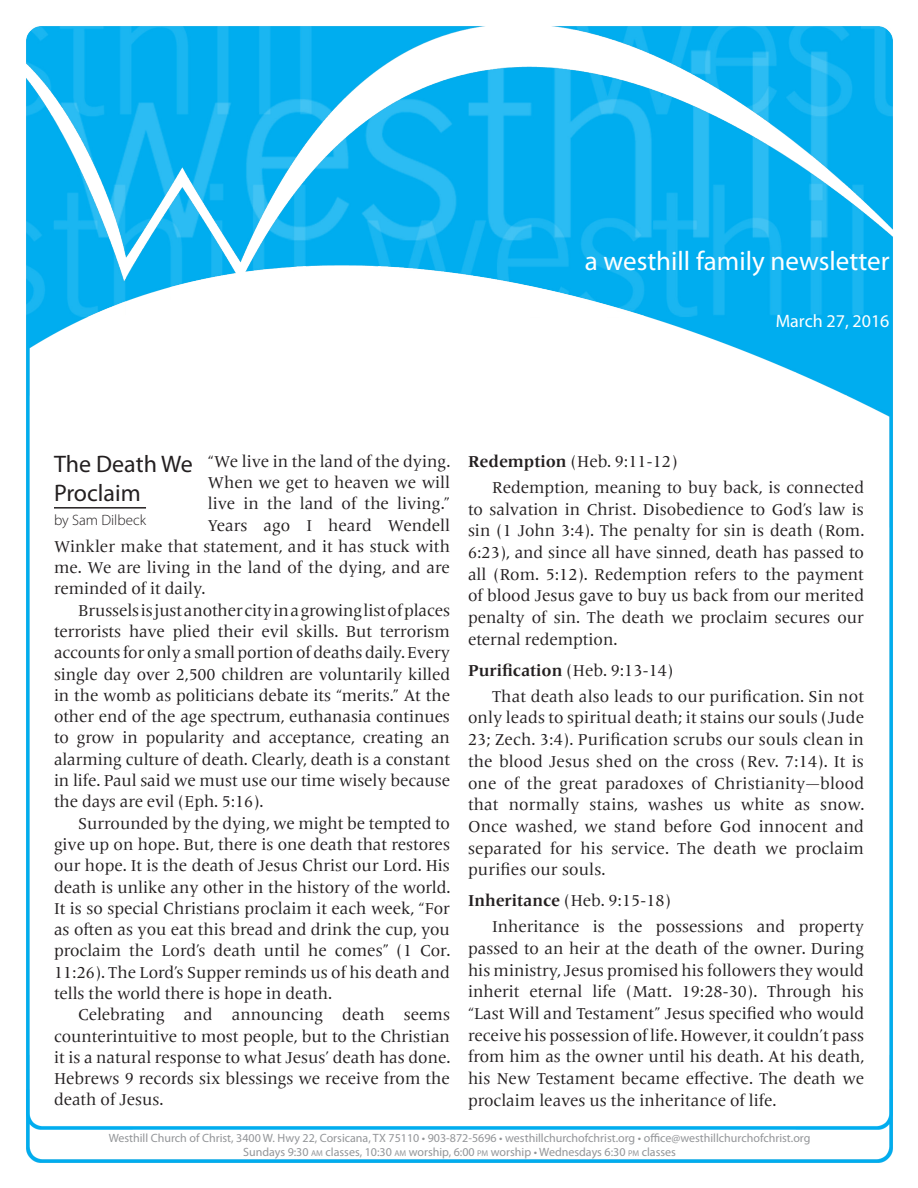
<style>
.page{position:relative;width:918px;height:1188px;background:#fff}
.page>*{position:absolute;margin:0;border:0;box-sizing:border-box;transform-origin:0 0}
.t1{font:27px "Myriad Pro";color:#fff}
.Headline{font:24px/28.8px "Myriad Pro";color:#231f20}
.t2{font:18px "Myriad Pro";color:#fff}
.t3{font:16.5px/21.8px "Frutiger Serif LT Pro";color:#231f20;text-align:justify}
.Paragraph_Style_1{font:300 15px "Myriad Pro";color:#231f20}
.t4{font:12px "Myriad Pro";color:#939598}
.s1{font-weight:700}
.s2{font-size:8.4px}
</style>
<div class="page">
<img style="left:26px;top:26px;width:867px;height:1137px">
<hr style="left:54px;top:507px;width:92px;height:2px;background:#231f20">
<p class="t1" style="left:585px;top:245px;width:306px">a westhill family newsletter</p>
<p class="t2" style="left:776px;top:310px;width:115px">March 27, 2016</p>
<p class="t3" style="left:208px;top:450px;width:244px">“We live in the land of the dying.</p>
<p class="t3" style="left:208px;top:472px;width:244px">When we get to heaven we will</p>
<p class="t3" style="left:208px;top:493px;width:244px">live in the land of the living.”</p>
<p class="t3" style="left:208px;top:514px;width:244px">Years ago I heard Wendell</p>
<p class="t3" style="left:54px;top:536px;width:397px">Winkler make that statement, and it has stuck with</p>
<p class="t3" style="left:54px;top:557px;width:398px">me. We are living in the land of the dying, and are</p>
<p class="t3" style="left:54px;top:578px;width:153px">reminded of it daily.</p>
<p class="t3" style="left:54px;top:600px;width:398px;line-height:21.3px;text-indent:24px">Brussels is just another city in a growing list of places terrorists have plied their evil skills. But terrorism accounts for only a small portion of deaths daily. Every single day over 2,500 children are voluntarily killed in the womb as politicians debate its “merits.” At the other end of the age spectrum, euthanasia continues to grow in popularity and acceptance, creating an alarming culture of death. Clearly, death is a constant in life. Paul said we must use our time wisely because the days are evil (Eph. 5:16).</p>
<p class="t3" style="left:54px;top:813px;width:398px;line-height:21.3px;text-indent:24px">Surrounded by the dying, we might be tempted to give up on hope. But, there is one death that restores our hope. It is the death of Jesus Christ our Lord. His death is unlike any other in the history of the world.<br>It is so special Christians proclaim it each week, “For as often as you eat this bread and drink the cup, you proclaim the Lord’s death until he comes” (1 Cor.<br>11:26). The Lord’s Supper reminds us of his death and tells the world there is hope in death.</p>
<p class="t3" style="left:54px;top:1004px;width:398px;line-height:21.3px;text-indent:24px">Celebrating and announcing death seems counterintuitive to most people, but to the Christian it is a natural response to what Jesus’ death has done.<br>Hebrews 9 records six blessings we receive from the death of Jesus.</p>
<p class="Headline" style="left:54px;top:449px;width:140px">The Death We<br>Proclaim</p>
<p class="Paragraph_Style_1" style="left:54px;top:511px;width:94px">by Sam Dilbeck</p>
<p class="t3" style="left:468px;top:450px;width:211px"><span class="s1">Redemption</span> (Heb. 9:11-12)</p>
<p class="t3" style="left:468px;top:477px;width:398px;text-indent:24px">Redemption, meaning to buy back, is connected to salvation in Christ. Disobedience to God’s law is sin (1 John 3:4). The penalty for sin is death (Rom.<br>6:23), and since all have sinned, death has passed to all (Rom. 5:12). Redemption refers to the payment of blood Jesus gave to buy us back from our merited penalty of sin. The death we proclaim secures our eternal redemption.</p>
<p class="t3" style="left:468px;top:659px;width:207px"><span class="s1">Purification</span> (Heb. 9:13-14)</p>
<p class="t3" style="left:468px;top:685px;width:398px;text-indent:24px">That death also leads to our purification. Sin not only leads to spiritual death; it stains our souls (Jude 23; Zech. 3:4). Purification scrubs our souls clean in the blood Jesus shed on the cross (Rev. 7:14). It is one of the great paradoxes of Christianity—blood that normally stains, washes us white as snow.<br>Once washed, we stand before God innocent and separated for his service. The death we proclaim purifies our souls.</p>
<p class="t3" style="left:468px;top:890px;width:205px"><span class="s1">Inheritance</span> (Heb. 9:15-18)</p>
<p class="t3" style="left:468px;top:916px;width:398px;text-indent:24px">Inheritance is the possessions and property passed to an heir at the death of the owner. During his ministry, Jesus promised his followers they would inherit eternal life (Matt. 19:28-30). Through his “Last Will and Testament” Jesus specified who would receive his possession of life. However, it couldn’t pass from him as the owner until his death. At his death, his New Testament became effective. The death we proclaim leaves us the inheritance of life.</p>
<p class="t4" style="left:109px;top:1130px;width:703px">Westhill Church of Christ, 3400 W. Hwy 22, Corsicana, TX 75110 • 903-872-5696 • westhillchurchofchrist.org • office@westhillchurchofchrist.org</p>
<p class="t4" style="left:243px;top:1144px;width:434px">Sundays 9:30 <span class="s2">AM</span> classes, 10:30 <span class="s2">AM</span> worship, 6:00 <span class="s2">PM</span> worship • Wednesdays 6:30 <span class="s2">PM</span> classes</p>
</div>
